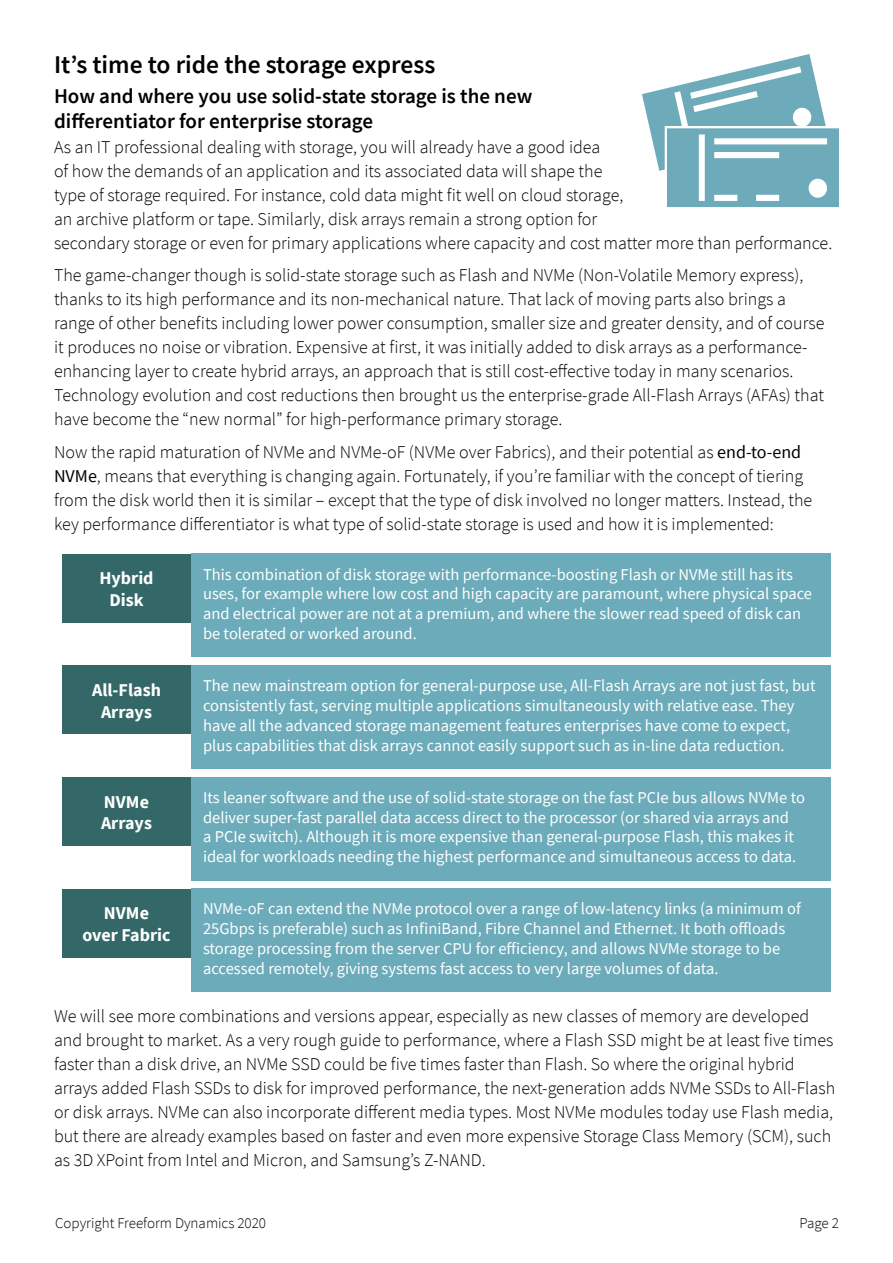
<style>
.page{position:relative;width:893px;height:1263px;background:#fff}
.page>*{position:absolute;margin:0;border:0;box-sizing:border-box;transform-origin:0 0}
.t1{font:600 25.5px "Source Sans Pro";color:#000}
.t2{font:600 21px/25.2px "Source Sans Pro";color:#000}
.t3{font:300 18px/24px "Source Sans Pro";color:#000}
.t4{font:700 18px/21.6px "Source Sans Pro";color:#fff;text-align:center}
.t5{font:16.5px/19.8px "Source Sans Pro";color:#fff}
.t6{font:300 15px "Source Sans Pro";color:#000}
.s1{font-weight:400}
</style>
<div class="page">
<svg style="left:642px;top:54px;width:197px;height:153px"></svg>
<div style="left:191px;top:554px;width:640px;height:103px;background:#6cabba"></div>
<div style="left:62px;top:554px;width:129px;height:69px;background:#346767"></div>
<div style="left:191px;top:665px;width:640px;height:104px;background:#6cabba"></div>
<div style="left:62px;top:665px;width:129px;height:69px;background:#346767"></div>
<div style="left:191px;top:777px;width:640px;height:103px;background:#6cabba"></div>
<div style="left:62px;top:777px;width:129px;height:69px;background:#346767"></div>
<div style="left:191px;top:889px;width:640px;height:103px;background:#6cabba"></div>
<div style="left:62px;top:889px;width:129px;height:69px;background:#346767"></div>
<h1 class="t1" style="left:54px;top:48px;width:383px">It’s time to ride the storage express</h1>
<p class="t2" style="left:54px;top:83px;width:480px">How and where you use solid-state storage is the new differentiator for enterprise storage</p>
<p class="t3" style="left:54px;top:135px;width:780px">As an IT professional dealing with storage, you will already have a good idea<br>of how the demands of an application and its associated data will shape the<br>type of storage required. For instance, cold data might fit well on cloud storage,<br>an archive platform or tape. Similarly, disk arrays remain a strong option for<br>secondary storage or even for primary applications where capacity and cost matter more than performance.</p>
<p class="t3" style="left:54px;top:263px;width:772px">The game-changer though is solid-state storage such as Flash and NVMe (Non-Volatile Memory express), thanks to its high performance and its non-mechanical nature. That lack of moving parts also brings a range of other benefits including lower power consumption, smaller size and greater density, and of course it produces no noise or vibration. Expensive at first, it was initially added to disk arrays as a performance&shy;enhancing layer to create hybrid arrays, an approach that is still cost-effective today in many scenarios.<br>Technology evolution and cost reductions then brought us the enterprise-grade All-Flash Arrays (AFAs) that have become the “new normal” for high-performance primary storage.</p>
<p class="t3" style="left:54px;top:440px;width:760px">Now the rapid maturation of NVMe and NVMe-oF (NVMe over Fabrics), and their potential as <span class="s1">end-to-end NVMe</span>, means that everything is changing again. Fortunately, if you’re familiar with the concept of tiering from the disk world then it is similar – except that the type of disk involved no longer matters. Instead, the key performance differentiator is what type of solid-state storage is used and how it is implemented:</p>
<p class="t4" style="left:99px;top:567px;width:56px">Hybrid<br>Disk</p>
<p class="t4" style="left:92px;top:679px;width:70px">All-Flash<br>Arrays</p>
<p class="t4" style="left:101px;top:790px;width:52px;text-align:left">NVMe<br>Arrays</p>
<p class="t4" style="left:82px;top:902px;width:90px">NVMe<br>over Fabric</p>
<p class="t5" style="left:203px;top:564px;width:611px">This combination of disk storage with performance-boosting Flash or NVMe still has its uses, for example where low cost and high capacity are paramount, where physical space and electrical power are not at a premium, and where the slower read speed of disk can be tolerated or worked around.</p>
<p class="t5" style="left:203px;top:676px;width:614px">The new mainstream option for general-purpose use, All-Flash Arrays are not just fast, but consistently fast, serving multiple applications simultaneously with relative ease. They have all the advanced storage management features enterprises have come to expect, plus capabilities that disk arrays cannot easily support such as in-line data reduction.</p>
<p class="t5" style="left:203px;top:787px;width:603px">Its leaner software and the use of solid-state storage on the fast PCIe bus allows NVMe to deliver super-fast parallel data access direct to the processor (or shared via arrays and<br>a PCIe switch). Although it is more expensive than general-purpose Flash, this makes it ideal for workloads needing the highest performance and simultaneous access to data.</p>
<p class="t5" style="left:203px;top:899px;width:599px">NVMe-oF can extend the NVMe protocol over a range of low-latency links (a minimum of 25Gbps is preferable) such as InfiniBand, Fibre Channel and Ethernet. It both offloads storage processing from the server CPU for efficiency, and allows NVMe storage to be accessed remotely, giving systems fast access to very large volumes of data.</p>
<p class="t3" style="left:54px;top:1004px;width:783px">We will see more combinations and versions appear, especially as new classes of memory are developed and brought to market. As a very rough guide to performance, where a Flash SSD might be at least five times faster than a disk drive, an NVMe SSD could be five times faster than Flash. So where the original hybrid arrays added Flash SSDs to disk for improved performance, the next-generation adds NVMe SSDs to All-Flash or disk arrays. NVMe can also incorporate different media types. Most NVMe modules today use Flash media, but there are already examples based on faster and even more expensive Storage Class Memory (SCM), such as 3D XPoint from Intel and Micron, and Samsung’s Z-NAND.</p>
<p class="t6" style="left:55px;top:1213px;width:213px">Copyright Freeform Dynamics 2020</p>
<p class="t6" style="left:799px;top:1213px;width:41px">Page 2</p>
</div>
